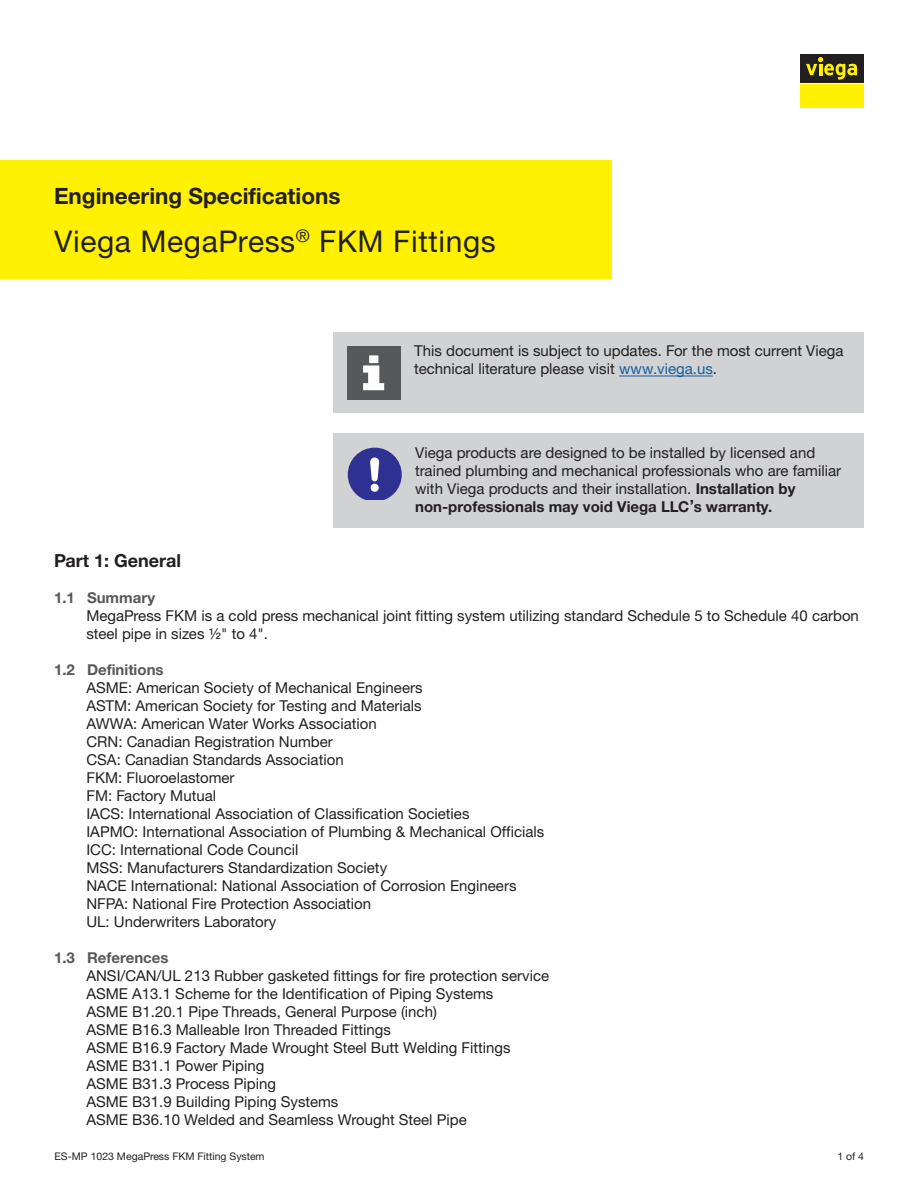
<style>
.page{position:relative;width:918px;height:1188px;background:#fff}
.page>*{position:absolute;margin:0;border:0;box-sizing:border-box;transform-origin:0 0}
.t1{font:30px "M Ying Hei PR Cfor Viega W4";letter-spacing:.02em;color:#231f20}
.t2{font:22.5px "M Ying Hei PR Cfor Viega W7";color:#231f20}
.t3{font:18px "M Ying Hei PR Cfor Viega W7";color:#231f20}
.t4{font:15px/18px "M Ying Hei PR Cfor Viega W4";color:#231f20}
.t5{font:15px "M Ying Hei PR Cfor Viega W7";color:#231f20}
.t6{font:15px "M Ying Hei PR Cfor Viega W7";color:#57585a}
.t7{font:10.5px "M Ying Hei PR Cfor Viega W4";color:#231f20}
.s1{color:#175d9e}
.s2{font-family:"M Ying Hei PR Cfor Viega W7"}
</style>
<div class="page">
<div style="left:800px;top:85px;width:64px;height:23px;background:#fff101"></div>
<div style="left:800px;top:54px;width:64px;height:28px;background:#231f20"></div>
<svg style="left:806px;top:57px;width:51px;height:23px"></svg>
<div style="left:0;top:160px;width:612px;height:119px;background:#fff101"></div>
<div style="left:333px;top:434px;width:531px;height:94px;background:#d1d2d4"></div>
<svg style="left:348px;top:448px;width:54px;height:51px"></svg>
<div style="left:333px;top:332px;width:531px;height:81px;background:#d1d2d4"></div>
<hr style="left:619px;top:376px;width:94px;height:1px;background:#175d9e">
<div style="left:347px;top:346px;width:54px;height:54px;background:#57585a"></div>
<svg style="left:363px;top:355px;width:21px;height:35px"></svg>
<h2 class="t2" style="left:54px;top:182px;width:288px">Engineering Specifications</h2>
<h1 class="t1" style="left:54px;top:223px;width:443px">Viega MegaPress<sup>®</sup> FKM Fittings</h1>
<p class="t4" style="left:414px;top:342px;width:431px">This document is subject to updates. For the most current Viega technical literature please visit <span class="s1">www.viega.us</span>.</p>
<p class="t4" style="left:415px;top:443px;width:427px">Viega products are designed to be installed by licensed and trained plumbing and mechanical professionals who are familiar with Viega products and their installation. <span class="s2">Installation by</span></p>
<p class="t5" style="left:415px;top:497px;width:358px">non-professionals may void Viega LLC’s warranty.</p>
<p class="t3" style="left:54px;top:549px;width:129px">Part 1: General</p>
<p class="t6" style="left:54px;top:588px;width:103px">1.1 Summary</p>
<p class="t4" style="left:86px;top:607px;width:774px">MegaPress FKM is a cold press mechanical joint fitting system utilizing standard Schedule 5 to Schedule 40 carbon steel pipe in sizes ½" to 4".</p>
<p class="t6" style="left:54px;top:660px;width:111px">1.2 Definitions</p>
<p class="t4" style="left:86px;top:679px;width:459px">ASME: American Society of Mechanical Engineers<br>ASTM: American Society for Testing and Materials<br>AWWA: American Water Works Association<br>CRN: Canadian Registration Number<br>CSA: Canadian Standards Association<br>FKM: Fluoroelastomer<br>FM: Factory Mutual<br>IACS: International Association of Classification Societies<br>IAPMO: International Association of Plumbing &amp; Mechanical Officials ICC: International Code Council<br>MSS: Manufacturers Standardization Society<br>NACE International: National Association of Corrosion Engineers NFPA: National Fire Protection Association<br>UL: Underwriters Laboratory</p>
<p class="t6" style="left:54px;top:948px;width:116px">1.3 References</p>
<p class="t4" style="left:86px;top:967px;width:464px">ANSI/CAN/UL 213 Rubber gasketed fittings for fire protection service ASME A13.1 Scheme for the Identification of Piping Systems<br>ASME B1.20.1 Pipe Threads, General Purpose (inch)<br>ASME B16.3 Malleable Iron Threaded Fittings<br>ASME B16.9 Factory Made Wrought Steel Butt Welding Fittings ASME B31.1 Power Piping<br>ASME B31.3 Process Piping<br>ASME B31.9 Building Piping Systems<br>ASME B36.10 Welded and Seamless Wrought Steel Pipe</p>
<p class="t7" style="left:55px;top:1150px;width:212px">ES-MP 1023 MegaPress FKM Fitting System</p>
<p class="t7" style="left:837px;top:1150px;width:28px">1 of 4</p>
</div>
